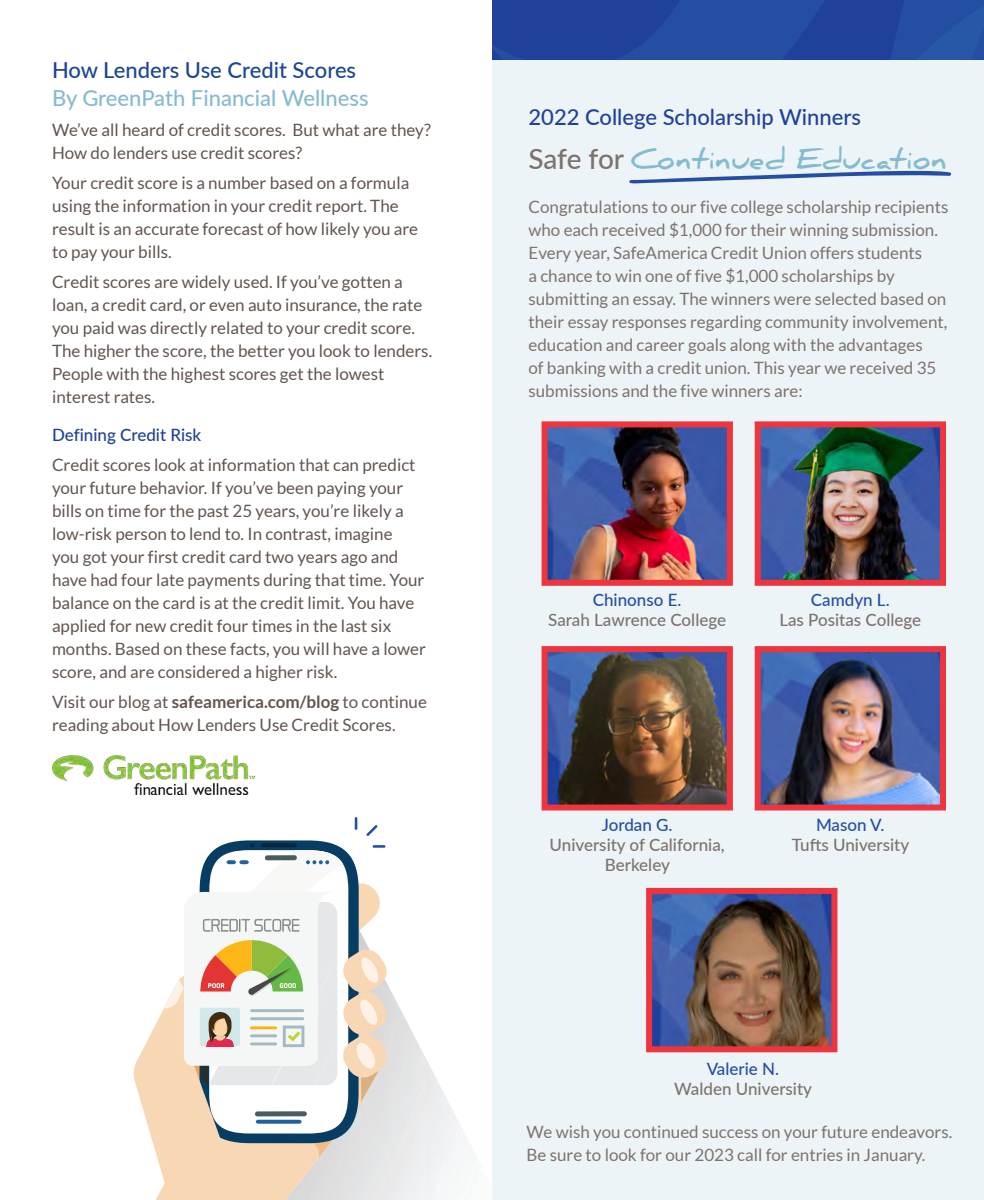
<style>
.page{position:relative;width:984px;height:1200px;background:#fff}
.page>*{position:absolute;margin:0;border:0;box-sizing:border-box;transform-origin:0 0}
.t1{font:700 28px "Daniel";color:#85bbd0}
.t2{font:500 22px/28px "Lato";color:#85bbd0}
.t3{font:500 22px "Lato";color:#20419a}
.t4{font:17px/23px "Lato";color:#62544e}
.t5{font:17px/23px "Lato";color:#7d726d}
.t6{font:500 17px/20px "Lato";color:#7d726d;text-align:center}
.t7{font:500 17px "Lato";color:#20419a}
.s1{color:#1b4693}
.s2{font-weight:700}
.s3{font-family:"Lato";font-weight:500;color:#7d726d}
.s4{color:#244ea1}
</style>
<div class="page">
<div style="left:492px;top:24px;width:492px;height:1176px;background:#edf4f7"></div>
<svg style="left:629px;top:170px;width:323px;height:14px"></svg>
<img style="left:762px;top:428px;width:177px;height:151px">
<div style="left:755px;top:421px;width:191px;height:165px;border:6px solid #ee343d"></div>
<img style="left:549px;top:653px;width:177px;height:151px">
<div style="left:542px;top:646px;width:191px;height:165px;border:6px solid #ee343d"></div>
<img style="left:762px;top:653px;width:177px;height:151px">
<div style="left:755px;top:646px;width:191px;height:165px;border:6px solid #ee343d"></div>
<img style="left:549px;top:428px;width:177px;height:151px">
<div style="left:542px;top:421px;width:191px;height:165px;border:6px solid #ee343d"></div>
<img style="left:653px;top:895px;width:177px;height:150px">
<div style="left:646px;top:888px;width:191px;height:164px;border:6px solid #ee343d"></div>
<svg style="left:366px;top:825px;width:11px;height:11px"></svg>
<svg style="left:355px;top:817px;width:2px;height:13px"></svg>
<svg style="left:133px;top:843px;width:256px;height:357px"></svg>
<img style="left:52px;top:756px;width:202px;height:38px">
<svg style="left:492px;top:0;width:492px;height:60px;background:#22479d"></svg>
<p class="t2" style="left:52px;top:55px;width:318px"><span class="s1">How Lenders Use Credit Scores<br></span>By GreenPath Financial Wellness</p>
<p class="t4" style="left:52px;top:118px;width:380px">We’ve all heard of credit scores. But what are they?<br>How do lenders use credit scores?</p>
<p class="t4" style="left:52px;top:171px;width:368px">Your credit score is a number based on a formula using the information in your credit report. The result is an accurate forecast of how likely you are to pay your bills.</p>
<p class="t4" style="left:52px;top:271px;width:382px">Credit scores are widely used. If you’ve gotten a loan, a credit card, or even auto insurance, the rate you paid was directly related to your credit score.<br>The higher the score, the better you look to lenders.<br>People with the highest scores get the lowest interest rates.</p>
<p class="t7" style="left:52px;top:422px;width:151px">Defining Credit Risk</p>
<p class="t4" style="left:52px;top:453px;width:375px">Credit scores look at information that can predict your future behavior. If you’ve been paying your bills on time for the past 25 years, you’re likely a low-risk person to lend to. In contrast, imagine<br>you got your first credit card two years ago and have had four late payments during that time. Your balance on the card is at the credit limit. You have applied for new credit four times in the last six months. Based on these facts, you will have a lower score, and are considered a higher risk.</p>
<p class="t4" style="left:52px;top:690px;width:377px">Visit our blog at <span class="s2">safeamerica.com/blog</span> to continue reading about How Lenders Use Credit Scores.</p>
<p class="t3" style="left:528px;top:101px;width:334px">2022 College Scholarship Winners</p>
<p class="t1" style="left:528px;top:143px;width:421px"><span class="s3">Safe for</span> Continued Education</p>
<p class="t5" style="left:528px;top:195px;width:421px">Congratulations to our five college scholarship recipients who each received $1,000 for their winning submission.<br>Every year, SafeAmerica Credit Union offers students<br>a chance to win one of five $1,000 scholarships by submitting an essay. The winners were selected based on their essay responses regarding community involvement, education and career goals along with the advantages<br>of banking with a credit union. This year we received 35 submissions and the five winners are:</p>
<p class="t6" style="left:548px;top:589px;width:179px"><span class="s4">Chinonso E.<br></span>Sarah Lawrence College</p>
<p class="t6" style="left:779px;top:589px;width:143px"><span class="s4">Camdyn L.<br></span>Las Positas College</p>
<p class="t6" style="left:550px;top:814px;width:177px"><span class="s4">Jordan G.<br></span>University of California,<br>Berkeley</p>
<p class="t6" style="left:792px;top:814px;width:119px"><span class="s4">Mason V.<br></span>Tufts University</p>
<p class="t6" style="left:674px;top:1058px;width:139px"><span class="s4">Valerie N.<br></span>Walden University</p>
<p class="t5" style="left:527px;top:1120px;width:427px">We wish you continued success on your future endeavors.<br>Be sure to look for our 2023 call for entries in January.</p>
</div>
